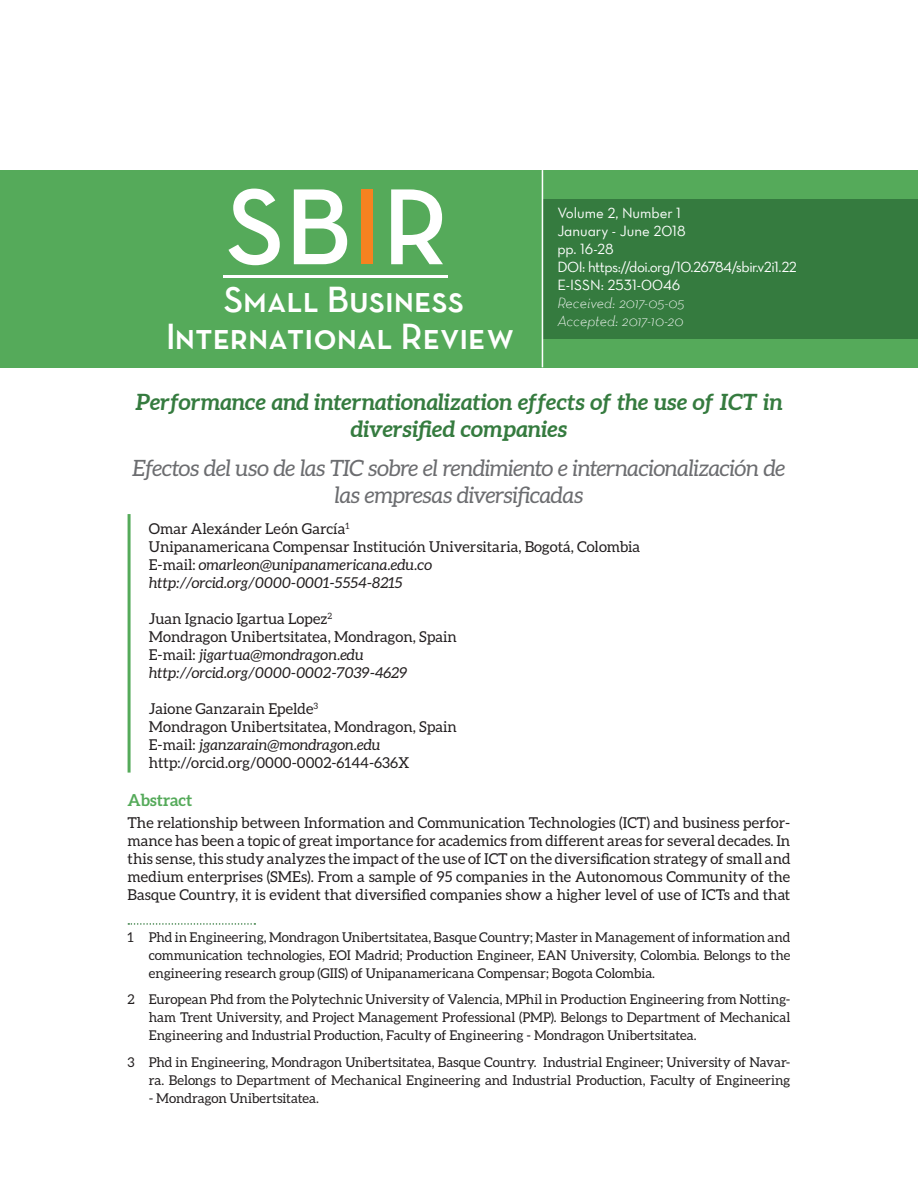
<style>
.page{position:relative;width:918px;height:1188px;background:#fff}
.page>*{position:absolute;margin:0;border:0;box-sizing:border-box;transform-origin:0 0}
.t1{font:36.75px/36.2px "Neutra Text Demi SC";color:#fff;text-align:center}
.titulos_principales{font:italic 22.5px/27px "Aleo";letter-spacing:-.02em;color:#6c6d70;text-align:center}
.titulos_principales-2{font:italic 700 22.5px/27px "Aleo";letter-spacing:-.01em;color:#357b3f;text-align:center}
.t2{font:700 16.5px "Aleo";color:#55aa5a}
.t3{font:15px/18px "Aleo";color:#231f20;text-align:justify}
.t4{font:italic 15px "Aleo";color:#231f20}
.t5{font:15px "Neutra Text Book Alt";letter-spacing:-.005em;color:#fff}
.t6{font:15px "Neutra Text Book Alt";letter-spacing:-.03em;color:#fff}
.t7{font:italic 300 15px "Neutra Text";color:#fff}
.referencias{font:13.5px/18px "Aleo";color:#231f20;text-align:justify}
.s1{font-style:normal}
</style>
<div class="page">
<div style="left:0;top:170px;width:918px;height:197px;background:#55aa5a"></div>
<div style="left:543px;top:199px;width:375px;height:140px;background:#357b3f"></div>
<hr style="left:542px;top:170px;width:1px;height:197px;background:#fff">
<svg style="left:229px;top:189px;width:51px;height:76px"></svg>
<svg style="left:294px;top:189px;width:53px;height:75px"></svg>
<div style="left:361px;top:189px;width:12px;height:75px;background:#f58220"></div>
<svg style="left:391px;top:189px;width:52px;height:75px"></svg>
<hr style="left:223px;top:276px;width:224px;height:2px;background:#fff">
<hr style="left:128px;top:514px;width:3px;height:259px;background:#55aa5a">
<svg style="left:128px;top:923px;width:127px;height:2px"></svg>
<h1 class="t1" style="left:166px;top:281px;width:350px">Small Business<br>International Review</h1>
<p class="t5" style="left:557px;top:204px;width:125px">Volume 2, Number 1</p>
<p class="t5" style="left:557px;top:222px;width:130px">January - June 2018</p>
<p class="t5" style="left:557px;top:240px;width:58px">pp. 16-28</p>
<p class="t6" style="left:557px;top:258px;width:241px">DOI: https://doi.org/10.26784/sbir.v2i1.22</p>
<p class="t5" style="left:557px;top:276px;width:125px">E-ISSN: 2531-0046</p>
<p class="t7" style="left:557px;top:294px;width:129px">Received: 2017-05-05</p>
<p class="t7" style="left:557px;top:312px;width:128px">Accepted: 2017-10-20</p>
<p class="titulos_principales-2" style="left:135px;top:388px;width:649px">Performance and internationalization effects of the use of ICT in diversified companies</p>
<p class="titulos_principales" style="left:133px;top:455px;width:654px">Efectos del uso de las TIC sobre el rendimiento e internacionalización de las empresas diversificadas</p>
<p class="t3" style="left:149px;top:520px;width:202px">Omar Alexánder León García<sup>1</sup></p>
<p class="t3" style="left:149px;top:538px;width:493px">Unipanamericana Compensar Institución Universitaria, Bogotá, Colombia</p>
<p class="t4" style="left:149px;top:556px;width:285px"><span class="s1">E-mail:</span> omarleon@unipanamericana.edu.co</p>
<p class="t4" style="left:149px;top:574px;width:255px">http://orcid.org/0000-0001-5554-8215</p>
<p class="t3" style="left:149px;top:610px;width:185px">Juan Ignacio Igartua Lopez<sup>2</sup></p>
<p class="t3" style="left:149px;top:628px;width:310px">Mondragon Unibertsitatea, Mondragon, Spain</p>
<p class="t4" style="left:149px;top:646px;width:216px"><span class="s1">E-mail:</span> jigartua@mondragon.edu</p>
<p class="t4" style="left:149px;top:664px;width:260px">http://orcid.org/0000-0002-7039-4629</p>
<p class="t3" style="left:149px;top:700px;width:171px">Jaione Ganzarain Epelde<sup>3</sup></p>
<p class="t3" style="left:149px;top:718px;width:310px">Mondragon Unibertsitatea, Mondragon, Spain</p>
<p class="t4" style="left:149px;top:736px;width:233px"><span class="s1">E-mail:</span> jganzarain@mondragon.edu</p>
<p class="t3" style="left:149px;top:754px;width:262px">http://orcid.org/0000-0002-6144-636X</p>
<p class="t2" style="left:128px;top:791px;width:66px">Abstract</p>
<p class="t3" style="left:128px;top:814px;width:664px">The relationship between Information and Communication Technologies (ICT) and business perfor&shy;mance has been a topic of great importance for academics from different areas for several decades. In this sense, this study analyzes the impact of the use of ICT on the diversification strategy of small and medium enterprises (SMEs). From a sample of 95 companies in the Autonomous Community of the Basque Country, it is evident that diversified companies show a higher level of use of ICTs and that</p>
<p class="referencias" style="left:149px;top:928px;width:643px;text-indent:-21px">1 Phd in Engineering, Mondragon Unibertsitatea, Basque Country; Master in Management of information and communication technologies, EOI Madrid; Production Engineer, EAN University, Colombia. Belongs to the engineering research group (GIIS) of Unipanamericana Compensar; Bogota Colombia.</p>
<p class="referencias" style="left:149px;top:990px;width:643px;text-indent:-21px">2 European Phd from the Polytechnic University of Valencia, MPhil in Production Engineering from Notting&shy;ham Trent University, and Project Management Professional (PMP). Belongs to Department of Mechanical Engineering and Industrial Production, Faculty of Engineering - Mondragon Unibertsitatea.</p>
<p class="referencias" style="left:128px;top:1053px;width:664px;text-align:right">3 Phd in Engineering, Mondragon Unibertsitatea, Basque Country. Industrial Engineer; University of Navar&shy;ra. Belongs to Department of Mechanical Engineering and Industrial Production, Faculty of Engineering</p>
<p class="referencias" style="left:149px;top:1089px;width:172px">- Mondragon Unibertsitatea.</p>
</div>
